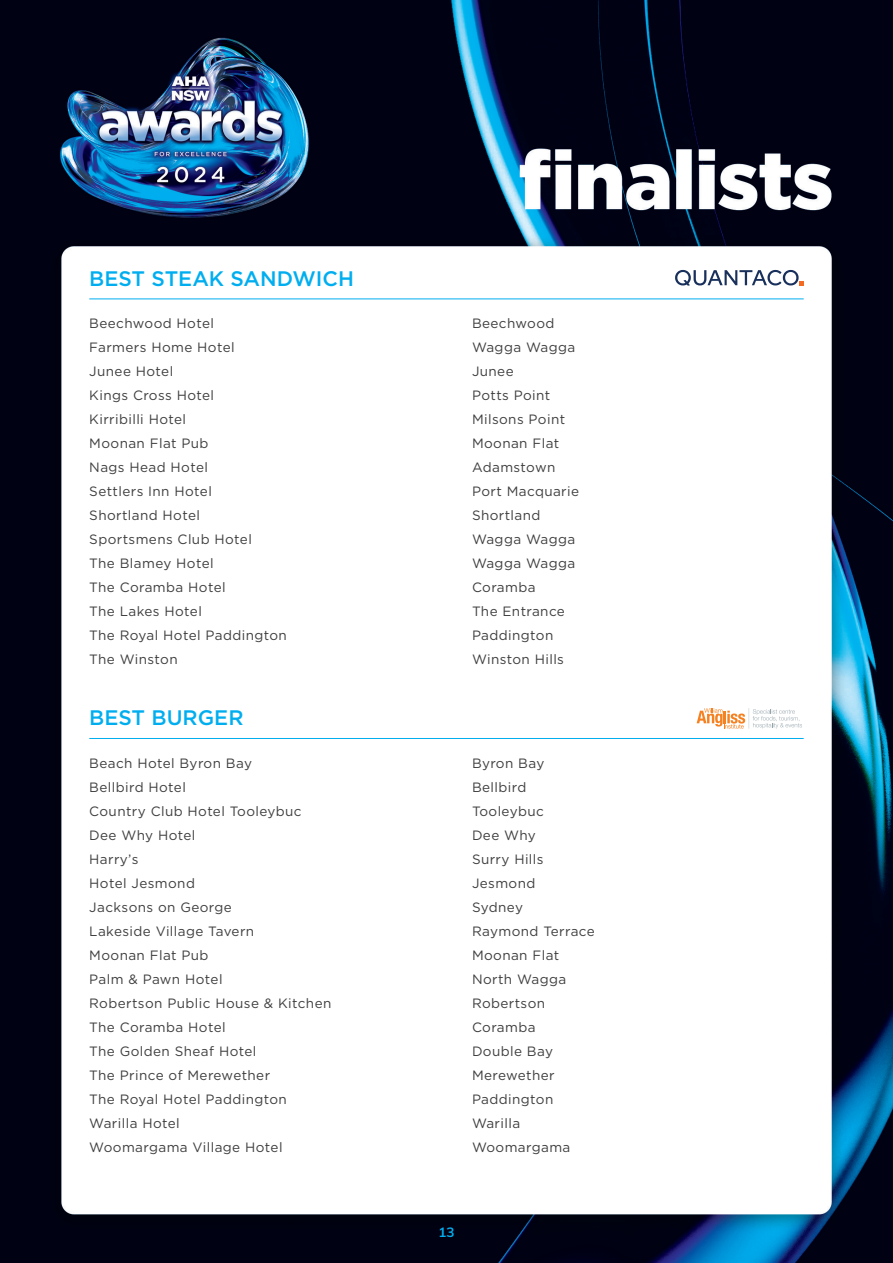
<style>
.page{position:relative;width:893px;height:1263px;background:#fff}
.page>*{position:absolute;margin:0;border:0;box-sizing:border-box;transform-origin:0 0}
.Heading{font:500 21px "Gotham";color:#00aeef}
.Text_1_tab{font:13.5px "Gotham";letter-spacing:.03em;color:#3e3e3f}
.t1{font:700 13.5px "Muli";color:#00aeef}
</style>
<div class="page">
<img style="left:0;top:0;width:893px;height:1263px">
<hr style="left:89px;top:298px;width:715px;height:1px;background:#00aeef">
<hr style="left:89px;top:738px;width:715px;height:1px;background:#00aeef">
<svg style="left:675px;top:270px;width:129px;height:16px"></svg>
<svg style="left:697px;top:708px;width:105px;height:21px"></svg>
<p class="Heading" style="left:89px;top:265px;width:266px">BEST STEAK SANDWICH</p>
<p class="Text_1_tab" style="left:89px;top:315px;width:126px">Beechwood Hotel</p>
<p class="Text_1_tab" style="left:472px;top:315px;width:84px">Beechwood</p>
<p class="Text_1_tab" style="left:89px;top:339px;width:147px">Farmers Home Hotel</p>
<p class="Text_1_tab" style="left:472px;top:339px;width:105px">Wagga Wagga</p>
<p class="Text_1_tab" style="left:89px;top:363px;width:85px">Junee Hotel</p>
<p class="Text_1_tab" style="left:472px;top:363px;width:43px">Junee</p>
<p class="Text_1_tab" style="left:89px;top:387px;width:126px">Kings Cross Hotel</p>
<p class="Text_1_tab" style="left:472px;top:387px;width:80px">Potts Point</p>
<p class="Text_1_tab" style="left:89px;top:411px;width:98px">Kirribilli Hotel</p>
<p class="Text_1_tab" style="left:472px;top:411px;width:95px">Milsons Point</p>
<p class="Text_1_tab" style="left:89px;top:435px;width:121px">Moonan Flat Pub</p>
<p class="Text_1_tab" style="left:472px;top:435px;width:89px">Moonan Flat</p>
<p class="Text_1_tab" style="left:89px;top:459px;width:120px">Nags Head Hotel</p>
<p class="Text_1_tab" style="left:472px;top:459px;width:85px">Adamstown</p>
<p class="Text_1_tab" style="left:89px;top:483px;width:124px">Settlers Inn Hotel</p>
<p class="Text_1_tab" style="left:472px;top:483px;width:109px">Port Macquarie</p>
<p class="Text_1_tab" style="left:89px;top:507px;width:112px">Shortland Hotel</p>
<p class="Text_1_tab" style="left:472px;top:507px;width:70px">Shortland</p>
<p class="Text_1_tab" style="left:89px;top:531px;width:164px">Sportsmens Club Hotel</p>
<p class="Text_1_tab" style="left:472px;top:531px;width:105px">Wagga Wagga</p>
<p class="Text_1_tab" style="left:89px;top:555px;width:126px">The Blamey Hotel</p>
<p class="Text_1_tab" style="left:472px;top:555px;width:105px">Wagga Wagga</p>
<p class="Text_1_tab" style="left:89px;top:579px;width:138px">The Coramba Hotel</p>
<p class="Text_1_tab" style="left:472px;top:579px;width:65px">Coramba</p>
<p class="Text_1_tab" style="left:89px;top:603px;width:114px">The Lakes Hotel</p>
<p class="Text_1_tab" style="left:472px;top:603px;width:94px">The Entrance</p>
<p class="Text_1_tab" style="left:89px;top:627px;width:199px">The Royal Hotel Paddington</p>
<p class="Text_1_tab" style="left:472px;top:627px;width:83px">Paddington</p>
<p class="Text_1_tab" style="left:89px;top:651px;width:90px">The Winston</p>
<p class="Text_1_tab" style="left:472px;top:651px;width:94px">Winston Hills</p>
<p class="Heading" style="left:89px;top:704px;width:156px">BEST BURGER</p>
<p class="Text_1_tab" style="left:89px;top:754px;width:164px">Beach Hotel Byron Bay</p>
<p class="Text_1_tab" style="left:472px;top:754px;width:74px">Byron Bay</p>
<p class="Text_1_tab" style="left:89px;top:778px;width:98px">Bellbird Hotel</p>
<p class="Text_1_tab" style="left:472px;top:778px;width:56px">Bellbird</p>
<p class="Text_1_tab" style="left:89px;top:802px;width:214px">Country Club Hotel Tooleybuc</p>
<p class="Text_1_tab" style="left:472px;top:802px;width:73px">Tooleybuc</p>
<p class="Text_1_tab" style="left:89px;top:826px;width:108px">Dee Why Hotel</p>
<p class="Text_1_tab" style="left:472px;top:826px;width:65px">Dee Why</p>
<p class="Text_1_tab" style="left:89px;top:850px;width:51px">Harry’s</p>
<p class="Text_1_tab" style="left:472px;top:850px;width:73px">Surry Hills</p>
<p class="Text_1_tab" style="left:89px;top:874px;width:107px">Hotel Jesmond</p>
<p class="Text_1_tab" style="left:472px;top:874px;width:65px">Jesmond</p>
<p class="Text_1_tab" style="left:89px;top:898px;width:144px">Jacksons on George</p>
<p class="Text_1_tab" style="left:472px;top:898px;width:53px">Sydney</p>
<p class="Text_1_tab" style="left:89px;top:922px;width:166px">Lakeside Village Tavern</p>
<p class="Text_1_tab" style="left:472px;top:922px;width:124px">Raymond Terrace</p>
<p class="Text_1_tab" style="left:89px;top:946px;width:121px">Moonan Flat Pub</p>
<p class="Text_1_tab" style="left:472px;top:946px;width:89px">Moonan Flat</p>
<p class="Text_1_tab" style="left:89px;top:970px;width:135px">Palm &amp; Pawn Hotel</p>
<p class="Text_1_tab" style="left:472px;top:970px;width:96px">North Wagga</p>
<p class="Text_1_tab" style="left:89px;top:994px;width:244px">Robertson Public House &amp; Kitchen</p>
<p class="Text_1_tab" style="left:472px;top:994px;width:75px">Robertson</p>
<p class="Text_1_tab" style="left:89px;top:1018px;width:138px">The Coramba Hotel</p>
<p class="Text_1_tab" style="left:472px;top:1018px;width:65px">Coramba</p>
<p class="Text_1_tab" style="left:89px;top:1042px;width:169px">The Golden Sheaf Hotel</p>
<p class="Text_1_tab" style="left:472px;top:1042px;width:83px">Double Bay</p>
<p class="Text_1_tab" style="left:89px;top:1066px;width:182px">The Prince of Merewether</p>
<p class="Text_1_tab" style="left:472px;top:1066px;width:84px">Merewether</p>
<p class="Text_1_tab" style="left:89px;top:1090px;width:199px">The Royal Hotel Paddington</p>
<p class="Text_1_tab" style="left:472px;top:1090px;width:83px">Paddington</p>
<p class="Text_1_tab" style="left:89px;top:1114px;width:92px">Warilla Hotel</p>
<p class="Text_1_tab" style="left:472px;top:1114px;width:50px">Warilla</p>
<p class="Text_1_tab" style="left:89px;top:1138px;width:195px">Woomargama Village Hotel</p>
<p class="Text_1_tab" style="left:472px;top:1138px;width:100px">Woomargama</p>
<p class="t1" style="left:438px;top:1222px;width:18px">13</p>
</div>
